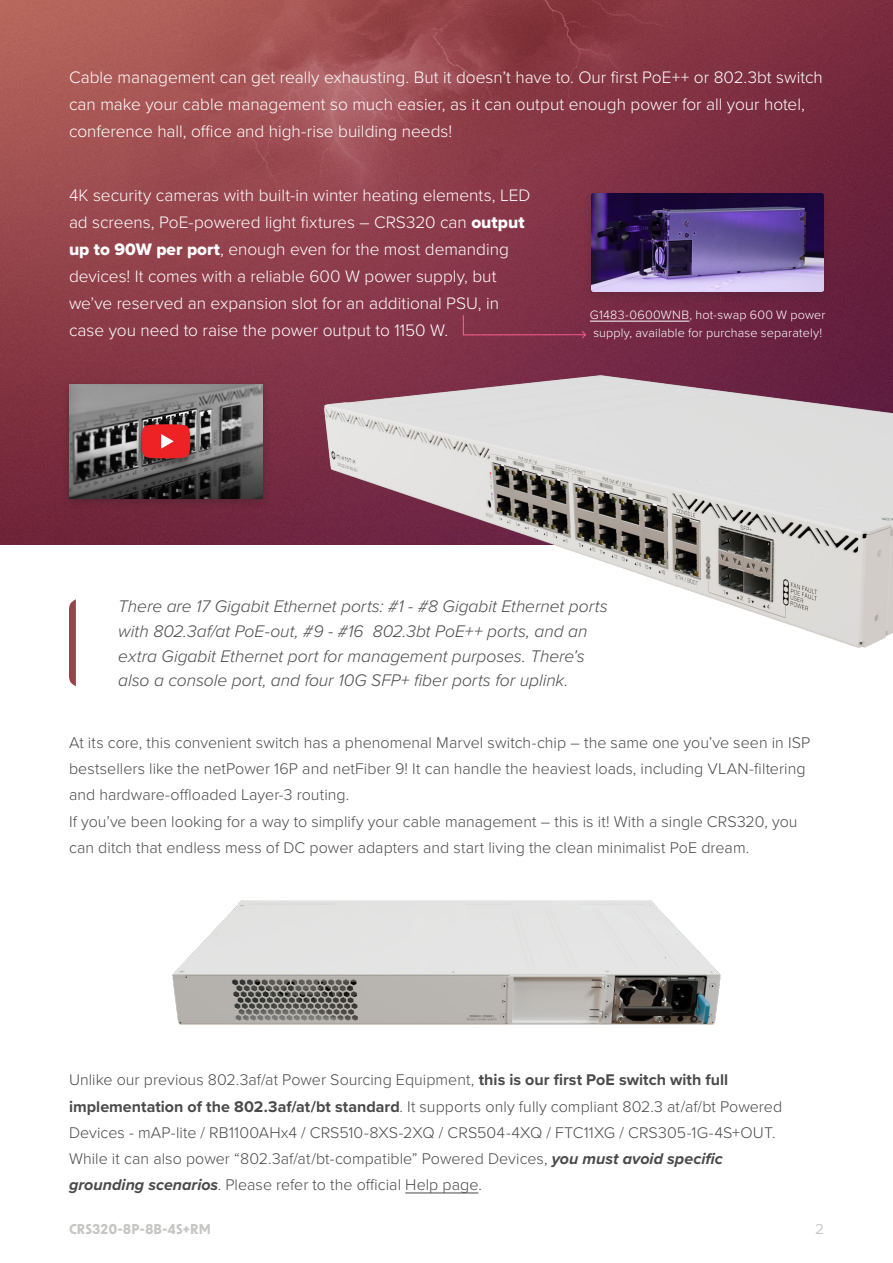
<style>
.page{position:relative;width:893px;height:1263px;background:#fff}
.page>*{position:absolute;margin:0;border:0;box-sizing:border-box;transform-origin:0 0}
.Teksts{font:italic 300 17.4px/24.9px "Proxima Nova";letter-spacing:-.005em;color:#4a4a4a}
.Teksts-2{font:300 17.25px/27px "Proxima Nova";color:#fff}
.Teksts-3{font:300 16.05px/26.2px "Proxima Nova";color:#4a4a4a}
.t1{font:15px "Proxima Nova";color:#c7c8ca}
.t2{font:700 13.5px "New Order";color:#c6c6c5}
.Teksts-4{font:300 12.6px/18px "Proxima Nova";letter-spacing:.015em;color:#fff}
.s1{font-family:"Proxima Nova Extrabld";font-weight:400}
.s2{font-weight:700}
.s3{font-weight:700;font-style:italic}
</style>
<div class="page">
<img style="left:0;top:0;width:893px;height:545px">
<svg style="left:69px;top:599px;width:7px;height:87px"></svg>
<hr style="left:590px;top:321px;width:99px;height:1px;background:#fff">
<img style="left:309px;top:359px;width:584px;height:289px">
<div style="left:583px;top:190px;width:249px;height:114px;background:#231f20;opacity:.2"></div>
<img style="left:591px;top:194px;width:233px;height:97px">
<svg style="left:463px;top:315px;width:123px;height:24px"></svg>
<div style="left:61px;top:379px;width:210px;height:131px;background:#231f20;opacity:.35"></div>
<img style="left:69px;top:384px;width:194px;height:114px">
<div style="left:132px;top:420px;width:68px;height:53px;background:#231f20;opacity:.75"></div>
<svg style="left:142px;top:424px;width:48px;height:34px"></svg>
<img style="left:172px;top:900px;width:549px;height:125px">
<hr style="left:405px;top:1192px;width:73px;height:1px;background:#4a4a4a">
<p class="Teksts-2" style="left:69px;top:62px;width:755px">Cable management can get really exhausting. But it doesn’t have to. Our first PoE++ or 802.3bt switch can make your cable management so much easier, as it can output enough power for all your hotel, conference hall, office and high-rise building needs!</p>
<p class="Teksts-2" style="left:69px;top:181px;width:463px">4K security cameras with built-in winter heating elements, LED ad screens, PoE-powered light fixtures – CRS320 can <span class="s1">output up to 90W per port</span>, enough even for the most demanding devices! It comes with a reliable 600 W power supply, but we’ve reserved an expansion slot for an additional PSU, in case you need to raise the power output to 1150 W.</p>
<p class="Teksts-4" style="left:590px;top:305px;width:237px">G1483-0600WNB, hot-swap 600 W power supply, available for purchase separately!</p>
<p class="Teksts" style="left:118px;top:593px;width:491px">There are 17 Gigabit Ethernet ports: #1 - #8 Gigabit Ethernet ports with 802.3af/at PoE-out, #9 - #16 802.3bt PoE++ ports, and an extra Gigabit Ethernet port for management purposes. There’s also a console port, and four 10G SFP+ fiber ports for uplink.</p>
<p class="Teksts-3" style="left:69px;top:728px;width:743px">At its core, this convenient switch has a phenomenal Marvel switch-chip – the same one you’ve seen in ISP bestsellers like the netPower 16P and netFiber 9! It can handle the heaviest loads, including VLAN-filtering and hardware-offloaded Layer-3 routing.</p>
<p class="Teksts-3" style="left:69px;top:807px;width:730px">If you’ve been looking for a way to simplify your cable management – this is it! With a single CRS320, you can ditch that endless mess of DC power adapters and start living the clean minimalist PoE dream.</p>
<p class="Teksts-3" style="left:69px;top:1066px;width:715px">Unlike our previous 802.3af/at Power Sourcing Equipment, <span class="s2">this is our first PoE switch with full implementation of the 802.3af/at/bt standard</span>. It supports only fully compliant 802.3 at/af/bt Powered Devices - mAP-lite / RB1100AHx4 / CRS510-8XS-2XQ / CRS504-4XQ / FTC11XG / CRS305-1G-4S+OUT.<br>While it can also power “802.3af/at/bt-compatible” Powered Devices, <span class="s3">you must avoid specific grounding scenarios</span>. Please refer to the official Help page.</p>
<p class="t2" style="left:69px;top:1220px;width:143px">CRS320-8P-8B-4S+RM</p>
<p class="t1" style="left:815px;top:1218px;width:10px">2</p>
</div>
